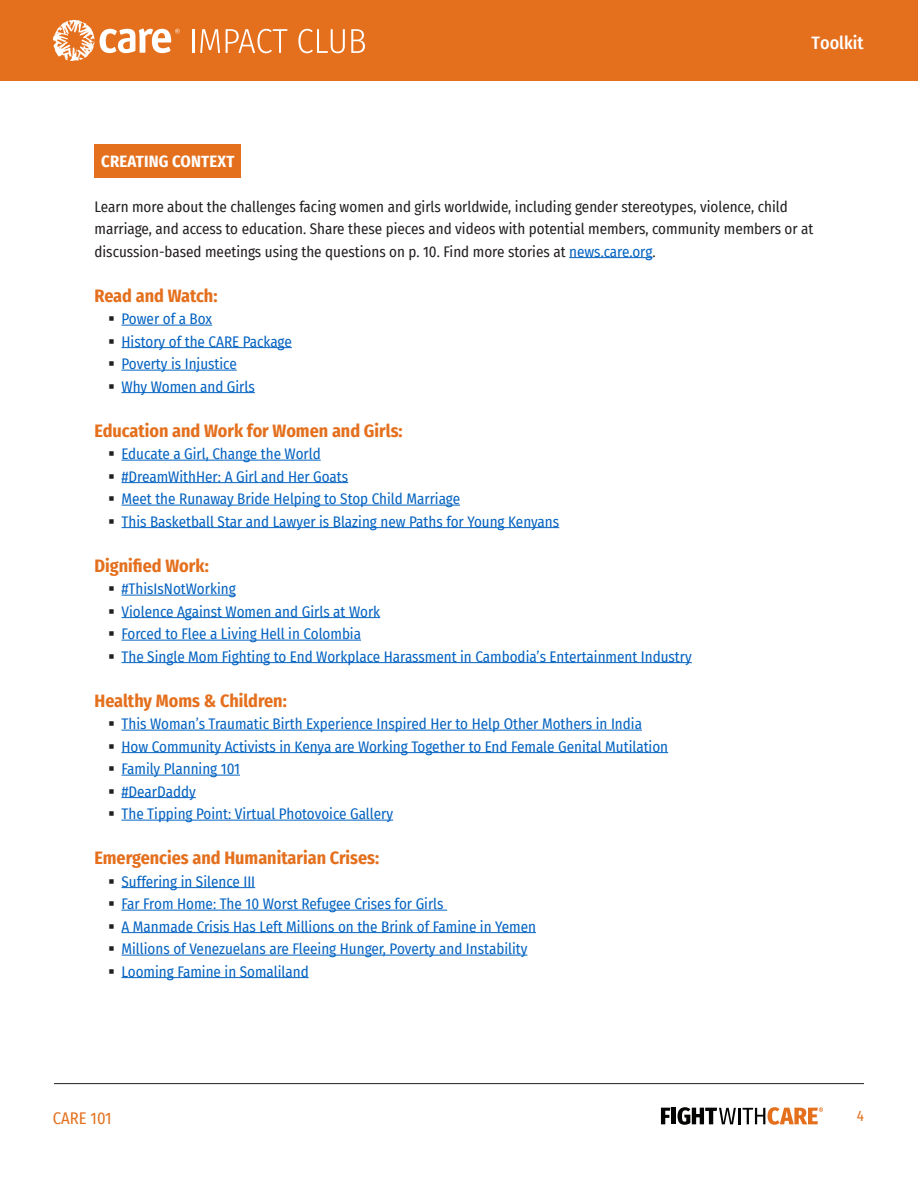
<style>
.page{position:relative;width:918px;height:1188px;background:#fff}
.page>*{position:absolute;margin:0;border:0;box-sizing:border-box;transform-origin:0 0}
.Heading{font:700 18px "Fira Sans Condensed";color:#e4701e}
.t1{font:500 18px "Fira Sans Condensed";color:#fff}
.Tab_text{font:700 16.5px "Fira Sans Condensed";letter-spacing:.01em;color:#fff}
.t2{font:16.5px "Fira Sans Condensed";color:#e4701e}
.Text_Bullet_1{font:15px "Fira Sans Condensed";color:#0563c1}
.Text{font:15px/22.5px "Fira Sans Condensed";color:#231f20}
.t3{font:15px "Fira Sans Condensed";color:#e4701e}
.s1{color:#0563c1}
.s2{color:#231f20}
</style>
<div class="page">
<div style="left:0;top:0;width:918px;height:81px;background:#e4701e"></div>
<hr style="left:54px;top:1083px;width:810px;height:1px;background:#231f20">
<svg style="left:661px;top:1108px;width:9px;height:16px"></svg>
<hr style="left:672px;top:1108px;width:4px;height:16px;background:#040503">
<svg style="left:678px;top:1107px;width:145px;height:18px"></svg>
<svg style="left:53px;top:20px;width:41px;height:41px"></svg>
<svg style="left:100px;top:28px;width:80px;height:25px"></svg>
<hr style="left:193px;top:29px;width:2px;height:24px;background:#fff">
<svg style="left:200px;top:29px;width:20px;height:24px"></svg>
<svg style="left:226px;top:29px;width:61px;height:24px"></svg>
<svg style="left:298px;top:29px;width:47px;height:24px"></svg>
<svg style="left:351px;top:29px;width:14px;height:24px"></svg>
<div style="left:94px;top:144px;width:147px;height:34px;background:#e4701e"></div>
<hr style="left:569px;top:257px;width:83px;height:1px;background:#0563c1">
<hr style="left:122px;top:325px;width:90px;height:1px;background:#0563c1">
<hr style="left:122px;top:347px;width:170px;height:1px;background:#0563c1">
<hr style="left:122px;top:370px;width:115px;height:1px;background:#0563c1">
<hr style="left:122px;top:392px;width:133px;height:1px;background:#0563c1">
<hr style="left:122px;top:460px;width:199px;height:1px;background:#0563c1">
<hr style="left:122px;top:482px;width:226px;height:1px;background:#0563c1">
<hr style="left:122px;top:505px;width:338px;height:1px;background:#0563c1">
<hr style="left:122px;top:527px;width:437px;height:1px;background:#0563c1">
<hr style="left:122px;top:595px;width:114px;height:1px;background:#0563c1">
<hr style="left:122px;top:617px;width:258px;height:1px;background:#0563c1">
<hr style="left:122px;top:640px;width:239px;height:1px;background:#0563c1">
<hr style="left:122px;top:662px;width:570px;height:1px;background:#0563c1">
<hr style="left:122px;top:730px;width:520px;height:1px;background:#0563c1">
<hr style="left:122px;top:752px;width:546px;height:1px;background:#0563c1">
<hr style="left:122px;top:775px;width:118px;height:1px;background:#0563c1">
<hr style="left:122px;top:797px;width:74px;height:1px;background:#0563c1">
<hr style="left:122px;top:820px;width:271px;height:1px;background:#0563c1">
<hr style="left:122px;top:887px;width:133px;height:1px;background:#0563c1">
<hr style="left:122px;top:910px;width:325px;height:1px;background:#0563c1">
<hr style="left:122px;top:932px;width:414px;height:1px;background:#0563c1">
<hr style="left:122px;top:955px;width:405px;height:1px;background:#0563c1">
<hr style="left:122px;top:977px;width:187px;height:1px;background:#0563c1">
<p class="t1" style="left:811px;top:28px;width:54px">Toolkit</p>
<p class="Tab_text" style="left:101px;top:147px;width:135px">CREATING CONTEXT</p>
<p class="Text" style="left:94px;top:195px;width:721px">Learn more about the challenges facing women and girls worldwide, including gender stereotypes, violence, child marriage, and access to education. Share these pieces and videos with potential members, community members or at discussion-based meetings using the questions on p. 10. Find more stories at <span class="s1">news.care.org</span>.</p>
<p class="Heading" style="left:94px;top:280px;width:124px">Read and Watch:</p>
<p class="Text_Bullet_1" style="left:108px;top:307px;width:106px"><span class="s2">▪</span> Power of a Box</p>
<p class="Text_Bullet_1" style="left:108px;top:330px;width:185px"><span class="s2">▪</span> History of the CARE Package</p>
<p class="Text_Bullet_1" style="left:108px;top:352px;width:130px"><span class="s2">▪</span> Poverty is Injustice</p>
<p class="Text_Bullet_1" style="left:108px;top:375px;width:148px"><span class="s2">▪</span> Why Women and Girls</p>
<p class="Heading" style="left:94px;top:415px;width:310px">Education and Work for Women and Girls:</p>
<p class="Text_Bullet_1" style="left:108px;top:442px;width:214px"><span class="s2">▪</span> Educate a Girl, Change the World</p>
<p class="Text_Bullet_1" style="left:108px;top:465px;width:242px"><span class="s2">▪</span> #DreamWithHer: A Girl and Her Goats</p>
<p class="Text_Bullet_1" style="left:108px;top:487px;width:354px"><span class="s2">▪</span> Meet the Runaway Bride Helping to Stop Child Marriage</p>
<p class="Text_Bullet_1" style="left:108px;top:510px;width:453px"><span class="s2">▪</span> This Basketball Star and Lawyer is Blazing new Paths for Young Kenyans</p>
<p class="Heading" style="left:94px;top:550px;width:116px">Dignified Work:</p>
<p class="Text_Bullet_1" style="left:108px;top:577px;width:129px"><span class="s2">▪</span> #ThisIsNotWorking</p>
<p class="Text_Bullet_1" style="left:108px;top:600px;width:274px"><span class="s2">▪</span> Violence Against Women and Girls at Work</p>
<p class="Text_Bullet_1" style="left:108px;top:622px;width:255px"><span class="s2">▪</span> Forced to Flee a Living Hell in Colombia</p>
<p class="Text_Bullet_1" style="left:108px;top:645px;width:585px"><span class="s2">▪</span> The Single Mom Fighting to End Workplace Harassment in Cambodia’s Entertainment Industry</p>
<p class="Heading" style="left:94px;top:685px;width:194px">Healthy Moms &amp; Children:</p>
<p class="Text_Bullet_1" style="left:108px;top:712px;width:536px"><span class="s2">▪</span> This Woman’s Traumatic Birth Experience Inspired Her to Help Other Mothers in India</p>
<p class="Text_Bullet_1" style="left:108px;top:735px;width:562px"><span class="s2">▪</span> How Community Activists in Kenya are Working Together to End Female Genital Mutilation</p>
<p class="Text_Bullet_1" style="left:108px;top:757px;width:133px"><span class="s2">▪</span> Family Planning 101</p>
<p class="Text_Bullet_1" style="left:108px;top:780px;width:89px"><span class="s2">▪</span> #DearDaddy</p>
<p class="Text_Bullet_1" style="left:108px;top:802px;width:287px"><span class="s2">▪</span> The Tipping Point: Virtual Photovoice Gallery</p>
<p class="Heading" style="left:94px;top:843px;width:286px">Emergencies and Humanitarian Crises:</p>
<p class="Text_Bullet_1" style="left:108px;top:870px;width:149px"><span class="s2">▪</span> Suffering in Silence III</p>
<p class="Text_Bullet_1" style="left:108px;top:892px;width:337px"><span class="s2">▪</span> Far From Home: The 10 Worst Refugee Crises for Girls</p>
<p class="Text_Bullet_1" style="left:108px;top:915px;width:430px"><span class="s2">▪</span> A Manmade Crisis Has Left Millions on the Brink of Famine in Yemen</p>
<p class="Text_Bullet_1" style="left:108px;top:937px;width:421px"><span class="s2">▪</span> Millions of Venezuelans are Fleeing Hunger, Poverty and Instability</p>
<p class="Text_Bullet_1" style="left:108px;top:960px;width:202px"><span class="s2">▪</span> Looming Famine in Somaliland</p>
<p class="t2" style="left:53px;top:1106px;width:60px">CARE 101</p>
<p class="t3" style="left:857px;top:1105px;width:9px">4</p>
</div>
